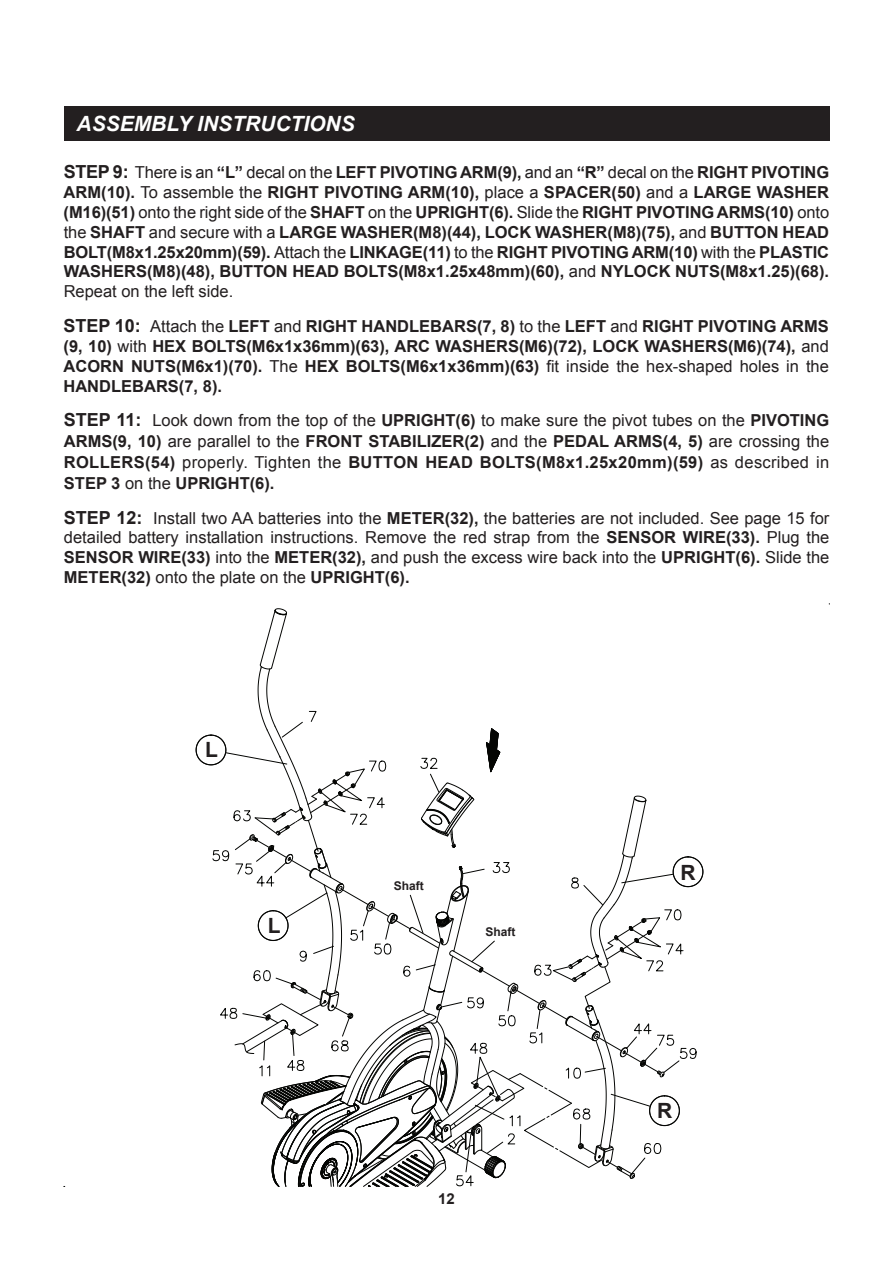
<style>
.page{position:relative;width:893px;height:1263px;background:#fff}
.page>*{position:absolute;margin:0;border:0;box-sizing:border-box;transform-origin:0 0}
.t1{font:italic 700 21px "Arial";color:#fff}
.t2{font:700 21px "Arial";color:#231f20}
.t3{font:700 16.5px/19.8px "Arial";color:#231f20;text-align:justify}
.t4{font:16.5px/19.8px "Arial";color:#231f20;text-align:justify}
.t5{font:700 15px "Arial";color:#231f20}
.t6{font:700 12px "Arial";color:#231f20}
.s1{font-size:18px}
.s2{font-weight:400}
.s3{font-weight:700;font-size:18px}
.s4{font-weight:700}
</style>
<div class="page">
<div style="left:64px;top:106px;width:765px;height:34px;background:#231f20"></div>
<svg style="left:196px;top:608px;width:507px;height:579px"></svg>
<p class="t1" style="left:77px;top:110px;width:280px">ASSEMBLY INSTRUCTIONS</p>
<p class="t3" style="left:64px;top:163px;width:767px"><span class="s1">STEP 9:</span> <span class="s2">There is an</span> “L” <span class="s2">decal on the</span> LEFT PIVOTING ARM(9), <span class="s2">and an</span> “R” <span class="s2">decal on the</span> RIGHT PIVOTING ARM(10). <span class="s2">To assemble the</span> RIGHT PIVOTING ARM(10), <span class="s2">place a</span> SPACER(50) <span class="s2">and a</span> LARGE WASHER (M16)(51) <span class="s2">onto the right side of the</span> SHAFT <span class="s2">on the</span> UPRIGHT(6). <span class="s2">Slide the</span> RIGHT PIVOTING ARMS(10) <span class="s2">onto the</span> SHAFT <span class="s2">and secure with a</span> LARGE WASHER(M8)(44), LOCK WASHER(M8)(75), <span class="s2">and</span> BUTTON HEAD BOLT(M8x1.25x20mm)(59). <span class="s2">Attach the</span> LINKAGE(11) <span class="s2">to the</span> RIGHT PIVOTING ARM(10) <span class="s2">with the</span> PLASTIC WASHERS(M8)(48), BUTTON HEAD BOLTS(M8x1.25x48mm)(60), <span class="s2">and</span> NYLOCK NUTS(M8x1.25)(68).<br><span class="s2">Repeat on the left side.</span></p>
<p class="t3" style="left:63px;top:317px;width:767px"><span class="s1">STEP 10:</span> <span class="s2">Attach the</span> LEFT <span class="s2">and</span> RIGHT HANDLEBARS(7, 8) <span class="s2">to the</span> LEFT <span class="s2">and</span> RIGHT PIVOTING ARMS (9, 10) <span class="s2">with</span> HEX BOLTS(M6x1x36mm)(63), ARC WASHERS(M6)(72), LOCK WASHERS(M6)(74), <span class="s2">and </span>ACORN NUTS(M6x1)(70). <span class="s2">The</span> HEX BOLTS(M6x1x36mm)(63) <span class="s2">fit inside the hex-shaped holes in the </span>HANDLEBARS(7, 8).</p>
<p class="t4" style="left:64px;top:410px;width:767px;line-height:21px"><span class="s3">STEP 11:</span> Look down from the top of the <span class="s4">UPRIGHT(6)</span> to make sure the pivot tubes on the <span class="s4">PIVOTING ARMS(9, 10)</span> are parallel to the <span class="s4">FRONT STABILIZER(2)</span> and the <span class="s4">PEDAL ARMS(4, 5)</span> are crossing the <span class="s4">ROLLERS(54)</span> properly. Tighten the <span class="s4">BUTTON HEAD BOLTS(M8x1.25x20mm)(59)</span> as described in <span class="s4">STEP 3</span> on the <span class="s4">UPRIGHT(6).</span></p>
<p class="t4" style="left:64px;top:508px;width:767px"><span class="s3">STEP 12:</span> Install two AA batteries into the <span class="s4">METER(32),</span> the batteries are not included. See page 15 for detailed battery installation instructions. Remove the red strap from the <span class="s4">SENSOR WIRE(33).</span> Plug the <span class="s4">SENSOR WIRE(33)</span> into the <span class="s4">METER(32),</span> and push the excess wire back into the <span class="s4">UPRIGHT(6).</span> Slide the <span class="s4">METER(32)</span> onto the plate on the <span class="s4">UPRIGHT(6).</span></p>
<p class="t2" style="left:205px;top:736px;width:14px">L</p>
<p class="t2" style="left:268px;top:912px;width:14px">L</p>
<p class="t6" style="left:394px;top:878px;width:31px">Shaft</p>
<p class="t6" style="left:486px;top:923px;width:31px">Shaft</p>
<p class="t5" style="left:438px;top:1188px;width:18px">12</p>
<p class="t2" style="left:680px;top:858px;width:17px">R</p>
<p class="t2" style="left:657px;top:1097px;width:17px">R</p>
</div>
